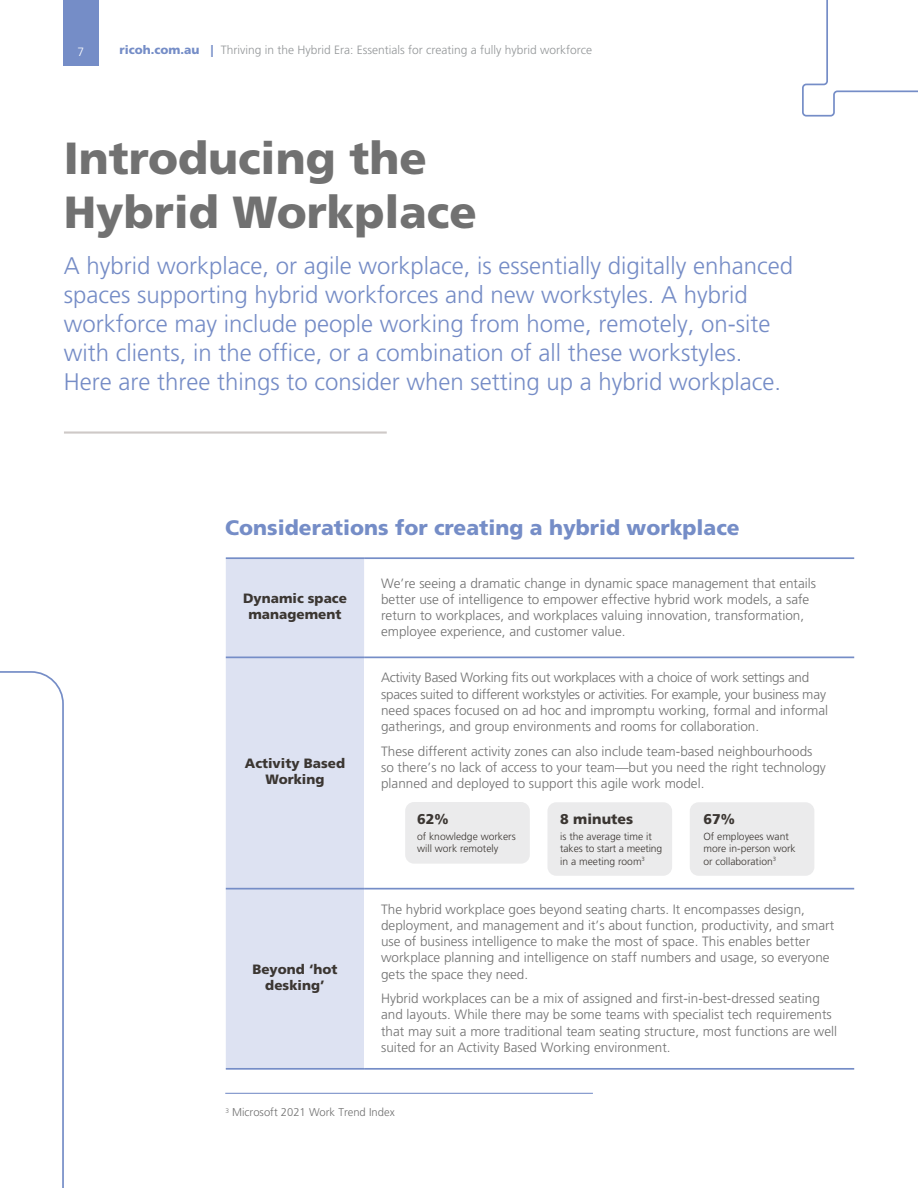
<style>
.page{position:relative;width:918px;height:1188px;background:#fff}
.page>*{position:absolute;margin:0;border:0;box-sizing:border-box;transform-origin:0 0}
.t1{font:900 45px/54px "Frutiger LT Std";color:#717171}
.t2{font:300 24px/28.8px "Frutiger LT Pro";color:#758cc6}
.t3{font:900 21px "Frutiger LT Std";color:#758dc7}
.t4{font:900 14.25px "Frutiger LT Std";color:#3b3632}
.t5{font:300 13.5px/16.2px "Frutiger LT Pro";color:#717171}
.t6{font:300 13.5px/16.2px "Frutiger LT Pro";letter-spacing:-.02em;color:#717171}
.t7{font:900 13.5px/16.2px "Frutiger LT Std";color:#3b3632;text-align:center}
.t8{font:300 12px "Frutiger LT Pro";color:#939698}
.t9{font:300 12px "Frutiger LT Pro";color:#fff}
.t10{font:300 11.25px "Frutiger LT Pro";color:#717171}
.t11{font:300 10.35px/12.5px "Frutiger LT Pro";color:#3b3632}
.s1{font-family:"Frutiger LT Std";font-weight:900;color:#758dc7}
</style>
<div class="page">
<div style="left:63px;top:0;width:36px;height:66px;background:#758dc7"></div>
<svg style="left:802px;top:0;width:116px;height:117px"></svg>
<hr style="left:64px;top:431px;width:323px;height:3px;background:#cec9c7">
<svg style="left:0;top:671px;width:64px;height:517px"></svg>
<div style="left:226px;top:559px;width:138px;height:509px;background:#dde2f2"></div>
<hr style="left:364px;top:888px;width:490px;height:2px;background:#758dc7">
<hr style="left:364px;top:1068px;width:490px;height:2px;background:#758dc7">
<hr style="left:226px;top:1068px;width:138px;height:2px;background:#758dc7">
<hr style="left:226px;top:888px;width:138px;height:2px;background:#758dc7">
<hr style="left:226px;top:557px;width:138px;height:2px;background:#758dc7">
<hr style="left:364px;top:557px;width:490px;height:2px;background:#758dc7">
<hr style="left:226px;top:657px;width:138px;height:1px;background:#758dc7">
<hr style="left:364px;top:657px;width:490px;height:1px;background:#758dc7">
<div style="left:405px;top:802px;width:125px;height:62px;background:#ebebec;border-radius:9px"></div>
<div style="left:547px;top:802px;width:125px;height:74px;background:#ebebec;border-radius:9px"></div>
<div style="left:690px;top:802px;width:124px;height:74px;background:#ebebec;border-radius:9px"></div>
<hr style="left:225px;top:1093px;width:368px;height:1px;background:#758dc7">
<p class="t9" style="left:78px;top:45px;width:8px">7</p>
<p class="t8" style="left:119px;top:43px;width:474px"><span class="s1">ricoh.com.au |</span> Thriving in the Hybrid Era: Essentials for creating a fully hybrid workforce</p>
<h1 class="t1" style="left:64px;top:131px;width:415px">Introducing the<br>Hybrid Workplace</h1>
<p class="t2" style="left:64px;top:252px;width:731px">A hybrid workplace, or agile workplace, is essentially digitally enhanced spaces supporting hybrid workforces and new workstyles. A hybrid workforce may include people working from home, remotely, on-site with clients, in the office, or a combination of all these workstyles.<br>Here are three things to consider when setting up a hybrid workplace.</p>
<h3 class="t3" style="left:225px;top:515px;width:516px">Considerations for creating a hybrid workplace</h3>
<p class="t7" style="left:243px;top:590px;width:105px">Dynamic space management</p>
<p class="t7" style="left:245px;top:755px;width:102px">Activity Based<br>Working</p>
<p class="t7" style="left:252px;top:961px;width:87px">Beyond ‘hot desking’</p>
<p class="t5" style="left:381px;top:575px;width:437px">We’re seeing a dramatic change in dynamic space management that entails better use of intelligence to empower effective hybrid work models, a safe return to workplaces, and workplaces valuing innovation, transformation, employee experience, and customer value.</p>
<p class="t6" style="left:381px;top:670px;width:449px">Activity Based Working fits out workplaces with a choice of work settings and spaces suited to different workstyles or activities. For example, your business may need spaces focused on ad hoc and impromptu working, formal and informal gatherings, and group environments and rooms for collaboration.</p>
<p class="t5" style="left:381px;top:743px;width:446px">These different activity zones can also include team-based neighbourhoods so there’s no lack of access to your team—but you need the right technology planned and deployed to support this agile work model.</p>
<p class="t4" style="left:417px;top:810px;width:33px">62%</p>
<p class="t11" style="left:417px;top:830px;width:100px">of knowledge workers will work remotely</p>
<p class="t4" style="left:560px;top:811px;width:74px">8 minutes</p>
<p class="t11" style="left:560px;top:830px;width:104px">is the average time it takes to start a meeting in a meeting room<sup>3</sup></p>
<p class="t4" style="left:703px;top:811px;width:33px">67%</p>
<p class="t11" style="left:703px;top:830px;width:94px">Of employees want more in-person work or collaboration<sup>3</sup></p>
<p class="t5" style="left:381px;top:901px;width:455px">The hybrid workplace goes beyond seating charts. It encompasses design, deployment, and management and it’s about function, productivity, and smart use of business intelligence to make the most of space. This enables better workplace planning and intelligence on staff numbers and usage, so everyone gets the space they need.</p>
<p class="t5" style="left:381px;top:991px;width:458px">Hybrid workplaces can be a mix of assigned and first-in-best-dressed seating and layouts. While there may be some teams with specialist tech requirements that may suit a more traditional team seating structure, most functions are well suited for an Activity Based Working environment.</p>
<p class="t10" style="left:225px;top:1106px;width:171px"><sup>3</sup> Microsoft 2021 Work Trend Index</p>
</div>
